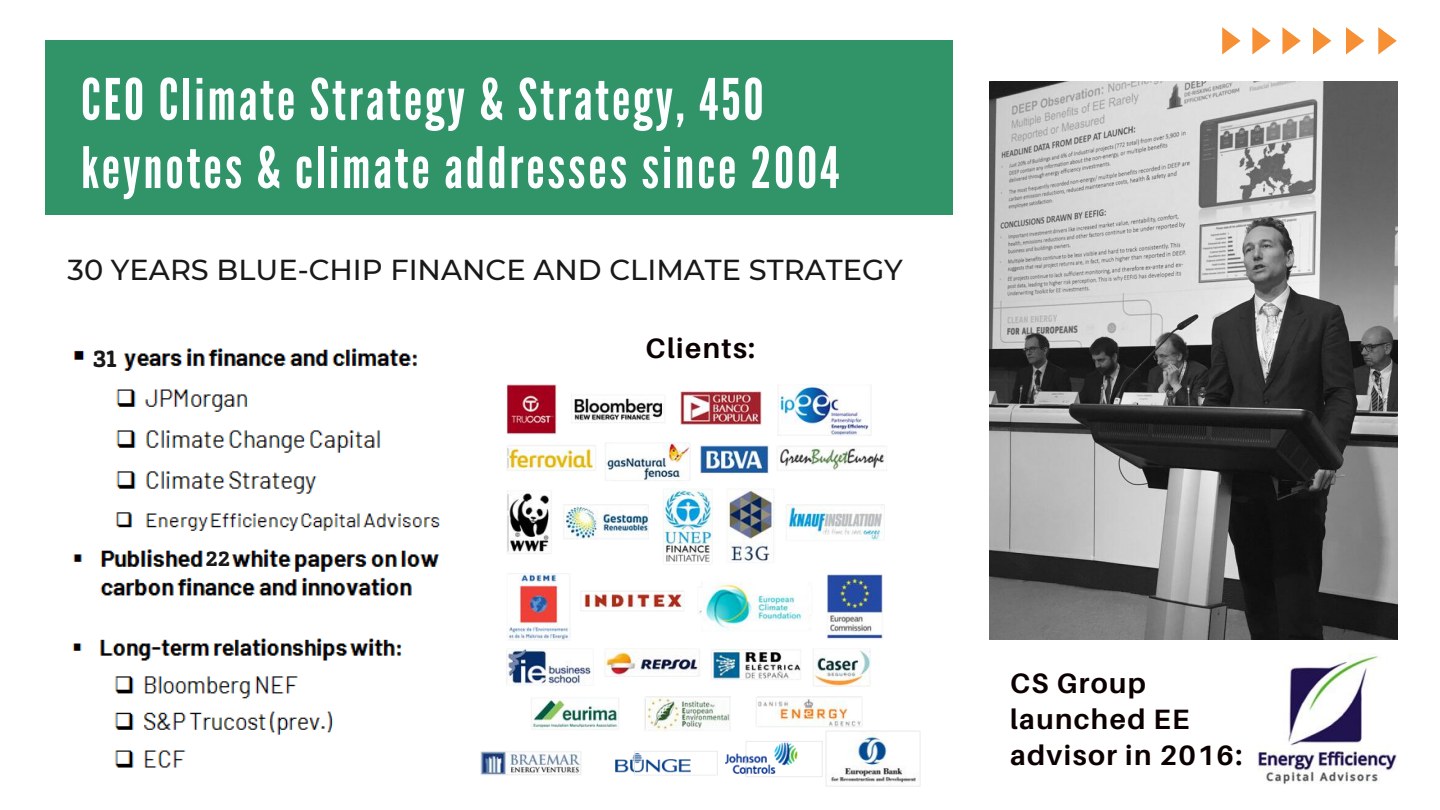
<style>
.page{position:relative;width:1440px;height:810px;background:#fff}
.page>*{position:absolute;margin:0;border:0;box-sizing:border-box;transform-origin:0 0}
.t1{font:57px/68.2px "League Gothic";letter-spacing:.05em;color:#fdfeff}
.t2{font:500 28.8px "Montserrat";color:#191919}
.t3{font:700 28px/36px "Aileron";letter-spacing:.05em;color:#0c0100}
.t4{font:600 25.8px "Monradok";color:#191919}
.t5{font:600 22.8px "Monradok";color:#191919}
</style>
<div class="page">
<div style="left:45px;top:41px;width:908px;height:174px;background:#319468"></div>
<svg style="left:1222px;top:27px;width:19px;height:28px"></svg>
<svg style="left:1252px;top:27px;width:19px;height:28px"></svg>
<svg style="left:1282px;top:27px;width:19px;height:28px"></svg>
<svg style="left:1313px;top:27px;width:18px;height:28px"></svg>
<svg style="left:1346px;top:27px;width:18px;height:28px"></svg>
<svg style="left:1378px;top:27px;width:19px;height:28px"></svg>
<img style="left:73px;top:348px;width:437px;height:248px">
<img style="left:72px;top:638px;width:330px;height:130px">
<div style="left:95px;top:334px;width:26px;height:42px;background:#fff"></div>
<img style="left:480px;top:385px;width:440px;height:401px">
<img style="left:989px;top:81px;width:408px;height:558px">
<img style="left:1258px;top:654px;width:138px;height:131px">
<div style="left:206px;top:546px;width:23px;height:23px;background:#fff"></div>
<p class="t1" style="left:81px;top:67px;width:760px">CEO Climate Strategy &amp; Strategy, 450 keynotes &amp; climate addresses since 2004</p>
<p class="t2" style="left:68px;top:252px;width:837px">30 YEARS BLUE-CHIP FINANCE AND CLIMATE STRATEGY</p>
<p class="t4" style="left:93px;top:343px;width:26px">31</p>
<p class="t5" style="left:206px;top:545px;width:26px">22</p>
<p class="t3" style="left:646px;top:330px;width:111px">Clients:</p>
<p class="t3" style="left:1010px;top:664px;width:234px">CS Group launched EE advisor in 2016:</p>
</div>
